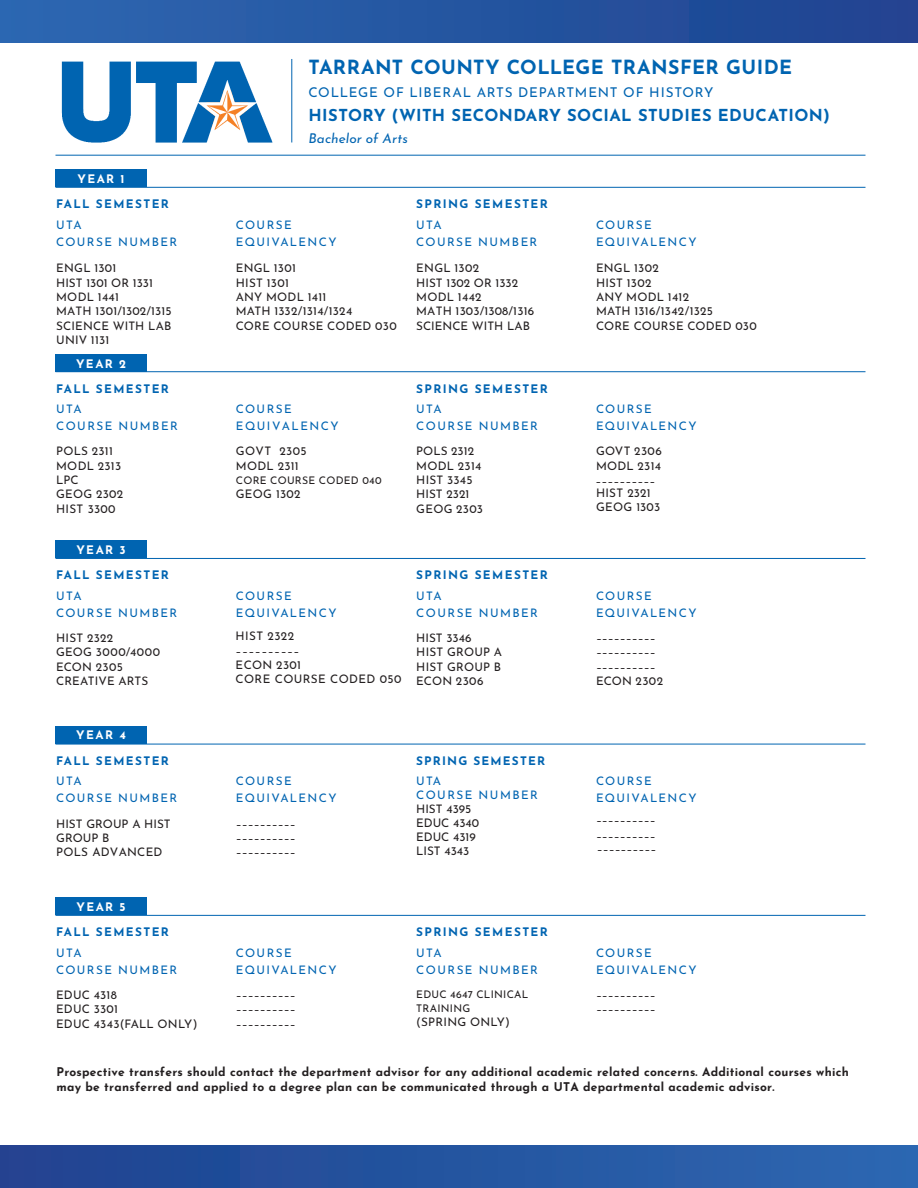
<style>
.page{position:relative;width:918px;height:1188px;background:#fff}
.page>*{position:absolute;margin:0;border:0;box-sizing:border-box;transform-origin:0 0}
.t1{font:700 19.5px "Josefin Sans";letter-spacing:.02em;color:#0064b1}
.t2{font:700 16.5px "Josefin Sans";letter-spacing:.025em;color:#0064b1}
.t3{font:13.5px "Josefin Sans";letter-spacing:.055em;color:#0064b1}
.t4{font:italic 13.5px "Josefin Sans";letter-spacing:.005em;color:#0064b1}
.t5{font:700 12px/14.4px "Josefin Sans";letter-spacing:.02em;color:#231f20}
.t6{font:11.7px/14.4px "Josefin Sans";letter-spacing:.02em;color:#231f20}
.t7{font:11.7px/25.2px "Josefin Sans";letter-spacing:.12em;color:#0064b1}
.t8{font:700 11.7px/20.5px "Josefin Sans";letter-spacing:.115em;color:#0064b1}
.t9{font:11.7px/14.4px "Josefin Sans";color:#231f20}
.t10{font:11.7px/25.2px "Josefin Sans";letter-spacing:.045em;color:#231f20}
.t11{font:700 11.7px "Josefin Sans";letter-spacing:.115em;color:#fff}
.t12{font:11.7px "Josefin Sans";letter-spacing:.04em;color:#231f20}
.t13{font:10.5px/13.8px "Josefin Sans";letter-spacing:.025em;color:#231f20}
.s1{font-weight:400}
.s2{font-style:inherit}
.s3{color:#231f20}
.s4{color:#0064b1}
</style>
<div class="page">
<div style="left:56px;top:169px;width:91px;height:18px;background:#0064b1"></div>
<div style="left:56px;top:354px;width:91px;height:18px;background:#0064b1"></div>
<div style="left:56px;top:541px;width:91px;height:17px;background:#0064b1"></div>
<div style="left:56px;top:726px;width:91px;height:18px;background:#0064b1"></div>
<div style="left:56px;top:897px;width:91px;height:18px;background:#0064b1"></div>
<hr style="left:56px;top:155px;width:810px;height:1px;background:#0064b1">
<hr style="left:56px;top:187px;width:810px;height:1px;background:#0064b1">
<hr style="left:56px;top:371px;width:810px;height:1px;background:#0064b1">
<hr style="left:56px;top:558px;width:810px;height:1px;background:#0064b1">
<hr style="left:56px;top:744px;width:810px;height:1px;background:#0064b1">
<hr style="left:56px;top:915px;width:810px;height:1px;background:#0064b1">
<hr style="left:291px;top:59px;width:1px;height:84px;background:#0064b1">
<img style="left:61px;top:61px;width:212px;height:82px">
<div style="left:0;top:0;width:918px;height:42px;background:linear-gradient(to right,#2c67b1,#1f4390)"></div>
<div style="left:0;top:1146px;width:918px;height:42px;background:linear-gradient(to right,#204290,#2c67b1)"></div>
<p class="t1" style="left:308px;top:49px;width:485px">TARRANT COUNTY COLLEGE TRANSFER GUIDE</p>
<p class="t3" style="left:308px;top:81px;width:407px">COLLEGE OF LIBERAL ARTS DEPARTMENT OF HISTORY</p>
<p class="t2" style="left:308px;top:100px;width:523px">HISTORY (WITH SECONDARY SOCIAL STUDIES EDUCATION)</p>
<p class="t11" style="left:78px;top:168px;width:49px">YEAR 1</p>
<p class="t8" style="left:56px;top:192px;width:114px">FALL SEMESTER<br><span class="s1">UTA</span></p>
<p class="t7" style="left:56px;top:228px;width:123px">COURSE NUMBER</p>
<p class="t6" style="left:56px;top:260px;width:117px">ENGL 1301<br>HIST 1301 OR 1331<br><span class="s2">MODL</span> 1441<br>MATH 1301/1302/1315<br>SCIENCE WITH LAB<br>UNIV 1131</p>
<p class="t8" style="left:56px;top:376px;width:114px">FALL SEMESTER<br><span class="s1">UTA</span></p>
<p class="t7" style="left:56px;top:412px;width:123px">COURSE NUMBER<br><span class="s3">POLS 2311</span></p>
<p class="t6" style="left:56px;top:457px;width:69px"><span class="s2">MODL</span> 2313<br>LPC<br>GEOG 2302<br>HIST 3300</p>
<p class="t11" style="left:76px;top:354px;width:51px">YEAR 2</p>
<p class="t11" style="left:76px;top:539px;width:51px">YEAR 3</p>
<p class="t8" style="left:56px;top:563px;width:114px">FALL SEMESTER</p>
<p class="t7" style="left:56px;top:582px;width:27px">UTA</p>
<p class="t7" style="left:56px;top:599px;width:123px">COURSE NUMBER</p>
<p class="t6" style="left:56px;top:629px;width:59px">HIST 2322</p>
<p class="t12" style="left:56px;top:643px;width:106px">GEOG 3000/4000</p>
<p class="t6" style="left:56px;top:658px;width:68px">ECON 2305</p>
<p class="t6" style="left:56px;top:672px;width:94px">CREATIVE ARTS</p>
<p class="t11" style="left:76px;top:725px;width:51px">YEAR 4</p>
<p class="t8" style="left:56px;top:749px;width:114px">FALL SEMESTER<br><span class="s1">UTA</span></p>
<p class="t10" style="left:56px;top:784px;width:123px"><span class="s4">COURSE NUMBER<br></span>HIST GROUP A HIST</p>
<p class="t6" style="left:56px;top:829px;width:108px">GROUP B<br>POLS A<span class="s2">DVANCED</span></p>
<p class="t11" style="left:77px;top:896px;width:51px">YEAR 5</p>
<p class="t8" style="left:56px;top:920px;width:114px">FALL SEMESTER</p>
<p class="t7" style="left:56px;top:939px;width:27px">UTA</p>
<p class="t7" style="left:56px;top:956px;width:123px">COURSE NUMBER</p>
<p class="t6" style="left:56px;top:986px;width:62px">EDUC 4318</p>
<p class="t6" style="left:56px;top:1001px;width:64px">EDUC 3301</p>
<p class="t6" style="left:56px;top:1015px;width:143px">EDUC 4343(FALL ONLY)</p>
<p class="t4" style="left:308px;top:126px;width:101px">Bachelor of Arts</p>
<p class="t7" style="left:236px;top:211px;width:57px">COURSE</p>
<p class="t7" style="left:236px;top:228px;width:102px">EQUIVALENCY</p>
<p class="t6" style="left:236px;top:259px;width:62px">ENGL 1301</p>
<p class="t6" style="left:236px;top:274px;width:55px">HIST 1301</p>
<p class="t6" style="left:236px;top:288px;width:92px">ANY MODL 1411</p>
<p class="t6" style="left:236px;top:303px;width:118px">MATH 1332/1314/1324</p>
<p class="t6" style="left:236px;top:317px;width:162px">CORE COURSE CODED 030</p>
<p class="t8" style="left:416px;top:192px;width:133px">SPRING SEMESTER<br><span class="s1">UTA</span></p>
<p class="t7" style="left:416px;top:228px;width:123px">COURSE NUMBER</p>
<p class="t9" style="left:416px;top:259px;width:119px">ENGL 1302<br>HIST 1302 OR 1332<br><span class="s2">MODL</span> 1442<br>MATH 1303/1308/1316<br>SCIENCE WITH LAB</p>
<p class="t7" style="left:236px;top:399px;width:104px;line-height:17px">COURSE<br>EQUIVALENCY</p>
<p class="t6" style="left:236px;top:443px;width:72px">GOVT 2305<br>MODL 231<span class="s2">1</span></p>
<p class="t13" style="left:236px;top:472px;width:147px">CORE COURSE CODED 040</p>
<p class="t6" style="left:236px;top:486px;width:66px">GEOG 1302</p>
<p class="t8" style="left:416px;top:376px;width:133px">SPRING SEMESTER<br><span class="s1">UTA</span></p>
<p class="t7" style="left:416px;top:412px;width:123px">COURSE NUMBER<br><span class="s3">POLS 2312</span></p>
<p class="t6" style="left:416px;top:457px;width:68px"><span class="s2">MODL</span> 2314<br>HIST 3345<br>HIST 2321<br>GEOG 2303</p>
<p class="t7" style="left:236px;top:582px;width:57px">COURSE</p>
<p class="t7" style="left:236px;top:599px;width:102px">EQUIVALENCY</p>
<p class="t6" style="left:236px;top:628px;width:167px">HIST 2322<br><span class="s2">––––––––––<br></span>ECON 2301<br>CORE COURSE CODED 050</p>
<p class="t8" style="left:416px;top:563px;width:133px">SPRING SEMESTER<br><span class="s1">UTA</span></p>
<p class="t7" style="left:416px;top:599px;width:123px">COURSE NUMBER<br><span class="s3">HIST 3346</span></p>
<p class="t6" style="left:416px;top:644px;width:87px;text-align:justify">HIST GROUP A HIST GROUP B ECON 2306</p>
<p class="t7" style="left:236px;top:767px;width:57px">COURSE</p>
<p class="t7" style="left:236px;top:784px;width:102px">EQUIVALENCY</p>
<p class="t6" style="left:236px;top:815px;width:61px">––––––––––</p>
<p class="t6" style="left:236px;top:829px;width:61px">––––––––––</p>
<p class="t6" style="left:236px;top:844px;width:61px">––––––––––</p>
<p class="t8" style="left:416px;top:749px;width:130px">SPRING SEMESTER<br><span class="s1">UTA</span></p>
<p class="t9" style="left:416px;top:787px;width:123px;line-height:14px"><span class="s4">COURSE NUMBER<br></span>HIST 4395<br>EDUC 4340<br>EDUC 4319<br>LIST 4343</p>
<p class="t7" style="left:236px;top:939px;width:57px">COURSE</p>
<p class="t7" style="left:236px;top:956px;width:102px">EQUIVALENCY</p>
<p class="t6" style="left:236px;top:986px;width:61px">––––––––––</p>
<p class="t6" style="left:236px;top:1001px;width:61px">––––––––––</p>
<p class="t6" style="left:236px;top:1015px;width:61px">––––––––––</p>
<p class="t8" style="left:416px;top:920px;width:133px">SPRING SEMESTER<br><span class="s1">UTA</span></p>
<p class="t7" style="left:416px;top:956px;width:123px">COURSE NUMBER</p>
<p class="t13" style="left:416px;top:986px;width:114px">EDUC 4647 CLINICAL<br>TRAINING</p>
<p class="t6" style="left:416px;top:1014px;width:95px">(SPRING ONLY)</p>
<p class="t7" style="left:596px;top:211px;width:57px">COURSE</p>
<p class="t7" style="left:596px;top:228px;width:102px">EQUIVALENCY</p>
<p class="t6" style="left:596px;top:260px;width:64px">ENGL 1302</p>
<p class="t6" style="left:596px;top:274px;width:57px">HIST 1302</p>
<p class="t6" style="left:596px;top:288px;width:95px">ANY MODL 1412</p>
<p class="t6" style="left:596px;top:303px;width:119px">MATH 1316/1342/1325</p>
<p class="t6" style="left:596px;top:317px;width:162px">CORE COURSE CODED 030</p>
<p class="t7" style="left:596px;top:395px;width:57px">COURSE</p>
<p class="t7" style="left:596px;top:412px;width:102px">EQUIVALENCY</p>
<p class="t6" style="left:596px;top:443px;width:67px">GOVT 2306</p>
<p class="t6" style="left:596px;top:457px;width:67px">MODL 2314</p>
<p class="t6" style="left:596px;top:485px;width:66px">HIST 2321<br>GEOG 1303</p>
<p class="t6" style="left:596px;top:472px;width:61px">––––––––––</p>
<p class="t7" style="left:596px;top:582px;width:57px">COURSE</p>
<p class="t7" style="left:596px;top:599px;width:102px">EQUIVALENCY</p>
<p class="t6" style="left:596px;top:629px;width:61px">––––––––––</p>
<p class="t6" style="left:596px;top:644px;width:61px">––––––––––</p>
<p class="t6" style="left:596px;top:658px;width:61px">––––––––––</p>
<p class="t6" style="left:596px;top:673px;width:69px">ECON 2302</p>
<p class="t7" style="left:596px;top:767px;width:57px">COURSE</p>
<p class="t7" style="left:596px;top:784px;width:102px">EQUIVALENCY</p>
<p class="t6" style="left:596px;top:811px;width:61px">––––––––––</p>
<p class="t6" style="left:596px;top:827px;width:61px">––––––––––</p>
<p class="t6" style="left:597px;top:840px;width:61px">––––––––––</p>
<p class="t7" style="left:596px;top:939px;width:57px">COURSE</p>
<p class="t7" style="left:596px;top:956px;width:102px">EQUIVALENCY</p>
<p class="t6" style="left:596px;top:986px;width:61px">––––––––––</p>
<p class="t6" style="left:596px;top:1001px;width:61px">––––––––––</p>
<p class="t5" style="left:56px;top:1063px;width:794px">Prospective transfers should contact the department advisor for any additional academic related concerns. Additional courses which may be transferred and applied to a degree plan can be communicated through a UTA departmental academic advisor.</p>
</div>
